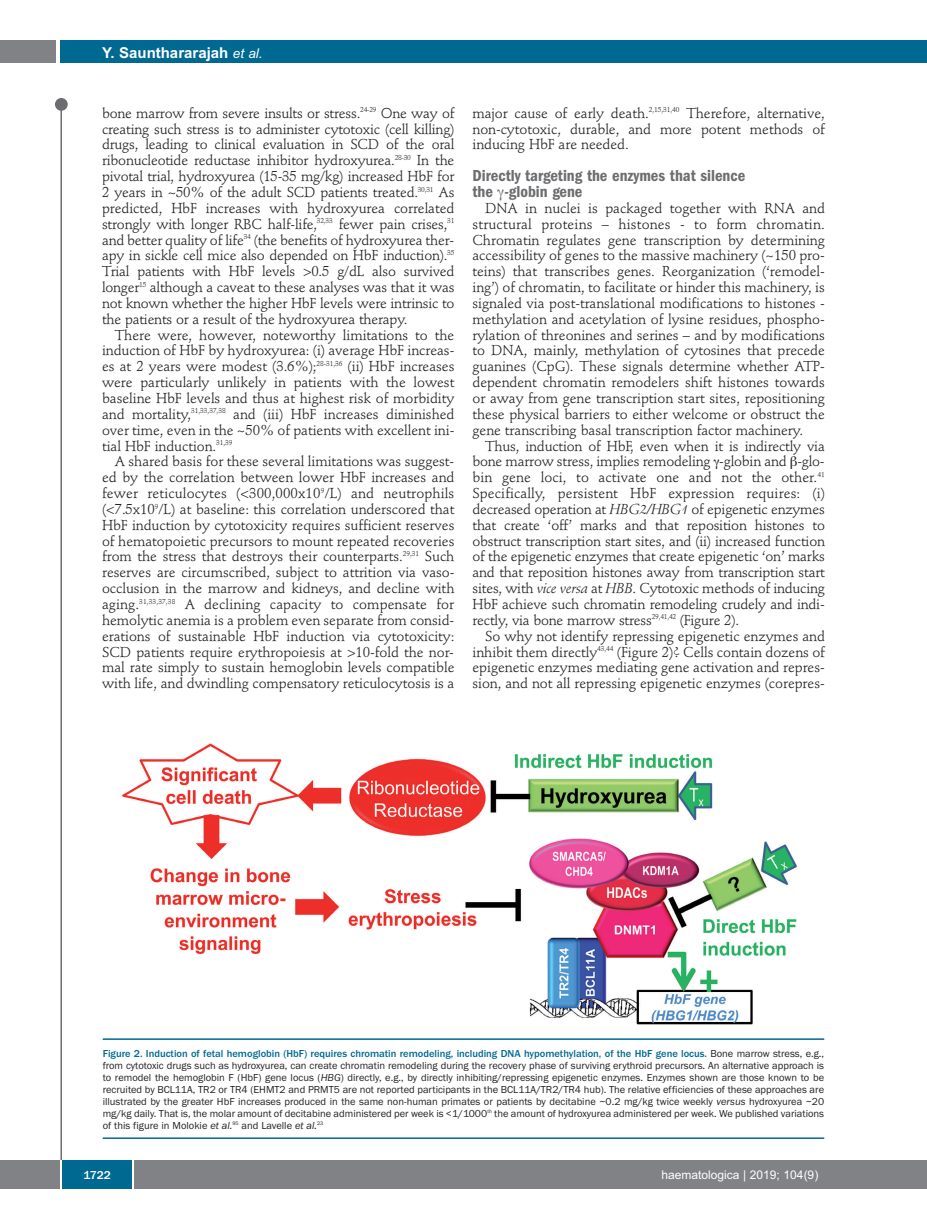
<style>
.page{position:relative;width:927px;height:1225px;background:#fff}
.page>*{position:absolute;margin:0;border:0;box-sizing:border-box;transform-origin:0 0}
.t1{font:600 condensed 16.5px/15.9px "Franklin Gothic";color:#6c6d70}
.t2{font:700 15px "Arial";color:#fff}
.t3{font:14.25px/15.9px "Stempel Schneidler";letter-spacing:-.005em;color:#231f20;text-align:justify}
.t4{font:12px "Arial";color:#fff}
.t5{font:500 12px "Franklin Gothic";color:#fff}
.t6{font:10.5px/12px "Franklin Gothic";color:#231f20;text-align:justify}
.s1{font-weight:400;font-style:italic;font-size:13.5px}
.s2{font-style:italic}
.s3{font-weight:500;color:#006991}
</style>
<div class="page">
<div style="left:911px;top:40px;width:16px;height:22px;background:#006991"></div>
<div style="left:910px;top:1160px;width:17px;height:28px;background:#808285"></div>
<div style="left:55px;top:98px;width:13px;height:13px;background:#6c6d70;border-radius:50%"></div>
<hr style="left:60px;top:101px;width:2px;height:1061px;background:#6c6d70">
<div style="left:60px;top:40px;width:852px;height:22px;background:#006991"></div>
<div style="left:0;top:40px;width:56px;height:22px;background:#808285"></div>
<div style="left:0;top:1160px;width:911px;height:28px;background:#808285"></div>
<div style="left:62px;top:1160px;width:71px;height:28px;background:#006991"></div>
<hr style="left:60px;top:1160px;width:2px;height:28px;background:#fff">
<svg style="left:133px;top:1160px;width:1px;height:28px"></svg>
<img style="left:122px;top:743px;width:675px;height:282px">
<hr style="left:103px;top:1038px;width:721px;height:2px;background:#006991">
<hr style="left:103px;top:1137px;width:721px;height:2px;background:#006991">
<p class="t2" style="left:102px;top:44px;width:162px">Y. Saunthararajah <span class="s1">et al.</span></p>
<p class="t3" style="left:102px;top:106px;width:354px">bone marrow from severe insults or stress.<sup>24-29</sup> One way of creating such stress is to administer cytotoxic (cell killing) drugs, leading to clinical evaluation in SCD of the oral ribonucleotide reductase inhibitor hydroxyurea.<sup>28-30</sup> In the pivotal trial, hydroxyurea (15-35 mg/kg) increased HbF for 2 years in ~50% of the adult SCD patients treated.<sup>30,31</sup> As predicted, HbF increases with hydroxyurea correlated strongly with longer RBC half-life,<sup>32,33</sup> fewer pain crises,<sup>31 </sup>and better quality of life<sup>34</sup> (the benefits of hydroxyurea ther&shy;apy in sickle cell mice also depended on HbF induction).<sup>35<br></sup>Trial patients with HbF levels &gt;0.5 g/dL also survived longer<sup>15</sup> although a caveat to these analyses was that it was not known whether the higher HbF levels were intrinsic to the patients or a result of the hydroxyurea therapy.</p>
<p class="t3" style="left:102px;top:328px;width:354px;text-indent:13px">There were, however, noteworthy limitations to the induction of HbF by hydroxyurea: (i) average HbF increas&shy;es at 2 years were modest (3.6%);<sup>28-31,36</sup> (ii) HbF increases were particularly unlikely in patients with the lowest baseline HbF levels and thus at highest risk of morbidity and mortality,<sup>31,33,37,38</sup> and (iii) HbF increases diminished over time, even in the ~50% of patients with excellent ini&shy;tial HbF induction.<sup>31,39</sup></p>
<p class="t3" style="left:102px;top:455px;width:354px;text-indent:13px">A shared basis for these several limitations was suggest&shy;ed by the correlation between lower HbF increases and fewer reticulocytes (&lt;300,000x10<sup>9</sup>/L) and neutrophils (&lt;7.5x10<sup>9</sup>/L) at baseline: this correlation underscored that HbF induction by cytotoxicity requires sufficient reserves of hematopoietic precursors to mount repeated recoveries from the stress that destroys their counterparts.<sup>29,31</sup> Such reserves are circumscribed, subject to attrition via vaso&shy;occlusion in the marrow and kidneys, and decline with aging.<sup>31,33,37,38</sup> A declining capacity to compensate for hemolytic anemia is a problem even separate from consid&shy;erations of sustainable HbF induction via cytotoxicity:<br>SCD patients require erythropoiesis at &gt;10-fold the nor&shy;mal rate simply to sustain hemoglobin levels compatible with life, and dwindling compensatory reticulocytosis is a</p>
<p class="t3" style="left:472px;top:106px;width:354px">major cause of early death.<sup>2,15,31,40</sup> Therefore, alternative, non-cytotoxic, durable, and more potent methods of inducing HbF are needed.</p>
<p class="t1" style="left:472px;top:169px;width:274px">Directly targeting the enzymes that silence the -globin gene</p>
<p class="t3" style="left:472px;top:201px;width:354px;text-indent:13px">DNA in nuclei is packaged together with RNA and structural proteins – histones - to form chromatin.<br>Chromatin regulates gene transcription by determining accessibility of genes to the massive machinery (~150 pro&shy;teins) that transcribes genes. Reorganization (‘remodel&shy;ing’) of chromatin, to facilitate or hinder this machinery, is signaled via post-translational modifications to histones - methylation and acetylation of lysine residues, phospho&shy;rylation of threonines and serines – and by modifications to DNA, mainly, methylation of cytosines that precede guanines (CpG). These signals determine whether ATP&shy;dependent chromatin remodelers shift histones towards or away from gene transcription start sites, repositioning these physical barriers to either welcome or obstruct the gene transcribing basal transcription factor machinery.</p>
<p class="t3" style="left:472px;top:439px;width:354px;text-indent:13px">Thus, induction of HbF, even when it is indirectly via bone marrow stress, implies remodeling -globin and -glo&shy;bin gene loci, to activate one and not the other.<sup>41<br></sup>Specifically, persistent HbF expression requires: (i) decreased operation at <span class="s2">HBG2/HBG1</span> of epigenetic enzymes that create ‘off’ marks and that reposition histones to obstruct transcription start sites, and (ii) increased function of the epigenetic enzymes that create epigenetic ‘on’ marks and that reposition histones away from transcription start sites, with <span class="s2">vice versa</span> at <span class="s2">HBB</span>. Cytotoxic methods of inducing HbF achieve such chromatin remodeling crudely and indi&shy;rectly, via bone marrow stress<sup>29,41,42</sup> (Figure 2).</p>
<p class="t3" style="left:472px;top:629px;width:354px;text-indent:13px">So why not identify repressing epigenetic enzymes and inhibit them directly<sup>43,44</sup> (Figure 2)? Cells contain dozens of epigenetic enzymes mediating gene activation and repres&shy;sion, and not all repressing epigenetic enzymes (corepres-</p>
<p class="t6" style="left:103px;top:1047px;width:723px"><span class="s3">Figure 2. Induction of fetal hemoglobin (HbF) requires chromatin remodeling, including DNA hypomethylation, of the HbF gene locus.</span> Bone marrow stress, e.g., from cytotoxic drugs such as hydroxyurea, can create chromatin remodeling during the recovery phase of surviving erythroid precursors. An alternative approach is to remodel the hemoglobin F (HbF) gene locus (<span class="s2">HBG</span>) directly, e.g., by directly inhibiting/repressing epigenetic enzymes. Enzymes shown are those known to be recruited by BCL11A, TR2 or TR4 (EHMT2 and PRMT5 are not reported participants in the BCL11A/TR2/TR4 hub). The relative efficiencies of these approaches are illustrated by the greater HbF increases produced in the same non-human primates or patients by decitabine ~0.2 mg/kg twice weekly <span class="s2">versus</span> hydroxyurea ~20 mg/kg daily. That is, the molar amount of decitabine administered per week is &lt;1/1000<sup>th</sup> the amount of hydroxyurea administered per week. We published variations of this figure in Molokie <span class="s2">et al.</span><sup>95</sup> and Lavelle <span class="s2">et al.</span><sup>23</sup></p>
<p class="t5" style="left:84px;top:1167px;width:29px">1722</p>
<p class="t4" style="left:661px;top:1167px;width:158px">haematologica | 2019; 104(9)</p>
</div>
